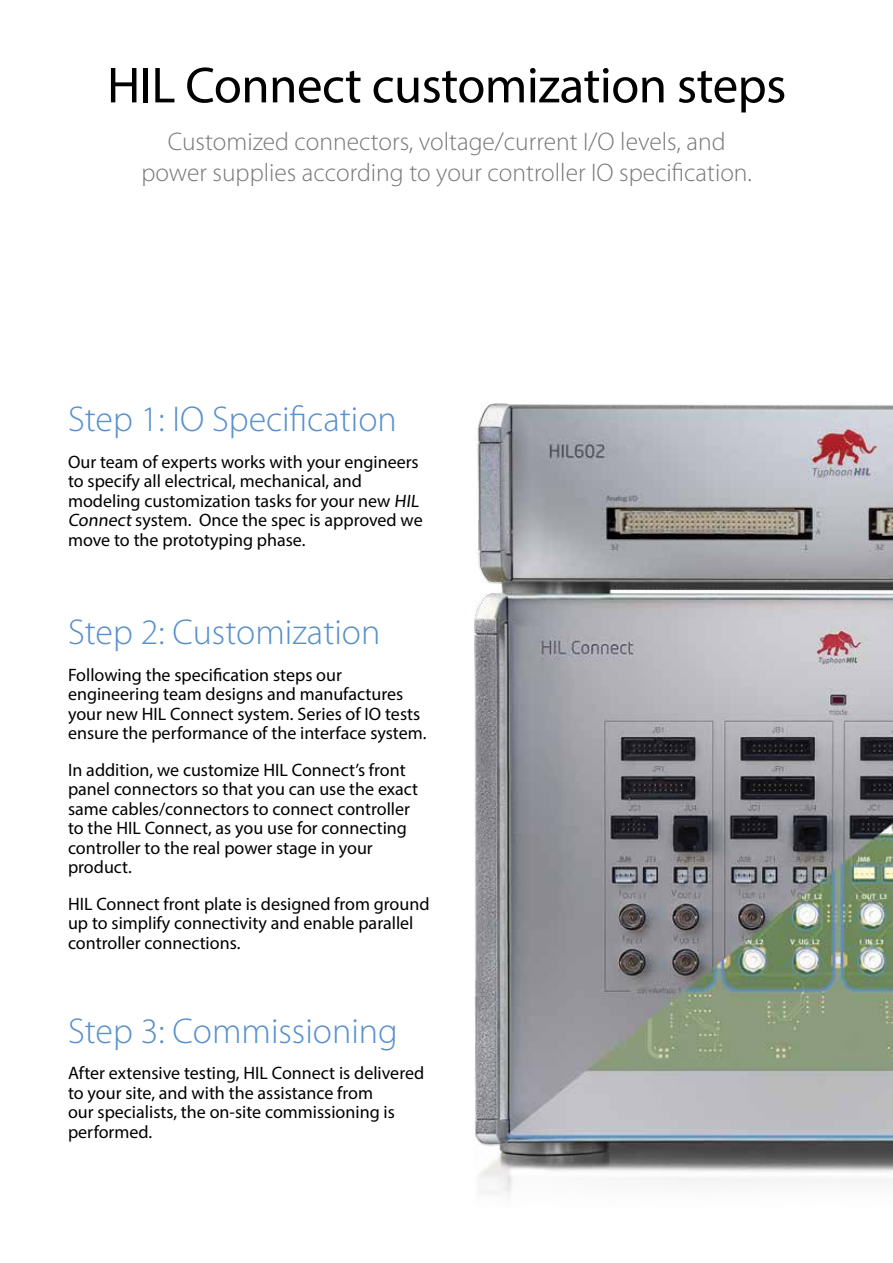
<style>
.page{position:relative;width:893px;height:1263px;background:#fff}
.page>*{position:absolute;margin:0;border:0;box-sizing:border-box;transform-origin:0 0}
.t1{font:51px "Myriad Pro";letter-spacing:-.01em;color:#000}
.t2{font:300 36px "Myriad Pro";color:#5890cc}
.t3{font:300 25.5px/30.6px "Myriad Pro";color:#77787b;text-align:center}
.t4{font:18px/19.5px "Myriad Pro";color:#000}
</style>
<div class="page">
<img style="left:473px;top:403px;width:420px;height:794px">
<h1 class="t1" style="left:107px;top:54px;width:681px">HIL Connect customization steps</h1>
<h3 class="t3" style="left:141px;top:127px;width:612px">Customized connectors, voltage/current I/O levels, and power supplies according to your controller IO specification.</h3>
<h2 class="t2" style="left:68px;top:399px;width:330px">Step 1: IO Specification</h2>
<p class="t4" style="left:68px;top:451px;width:356px">Our team of experts works with your engineers to specify all electrical, mechanical, and modeling customization tasks for your new HIL Connect system. Once the spec is approved we move to the prototyping phase.</p>
<h2 class="t2" style="left:68px;top:612px;width:314px">Step 2: Customization</h2>
<p class="t4" style="left:68px;top:664px;width:360px">Following the specification steps our engineering team designs and manufactures your new HIL Connect system. Series of IO tests ensure the performance of the interface system.</p>
<p class="t4" style="left:68px;top:759px;width:352px">In addition, we customize HIL Connect’s front panel connectors so that you can use the exact same cables/connectors to connect controller to the HIL Connect, as you use for connecting controller to the real power stage in your product.</p>
<p class="t4" style="left:68px;top:893px;width:363px">HIL Connect front plate is designed from ground up to simplify connectivity and enable parallel controller connections.</p>
<h2 class="t2" style="left:68px;top:1011px;width:331px">Step 3: Commissioning</h2>
<p class="t4" style="left:68px;top:1063px;width:358px">After extensive testing, HIL Connect is delivered to your site, and with the assistance from<br>our specialists, the on-site commissioning is performed.</p>
</div>
